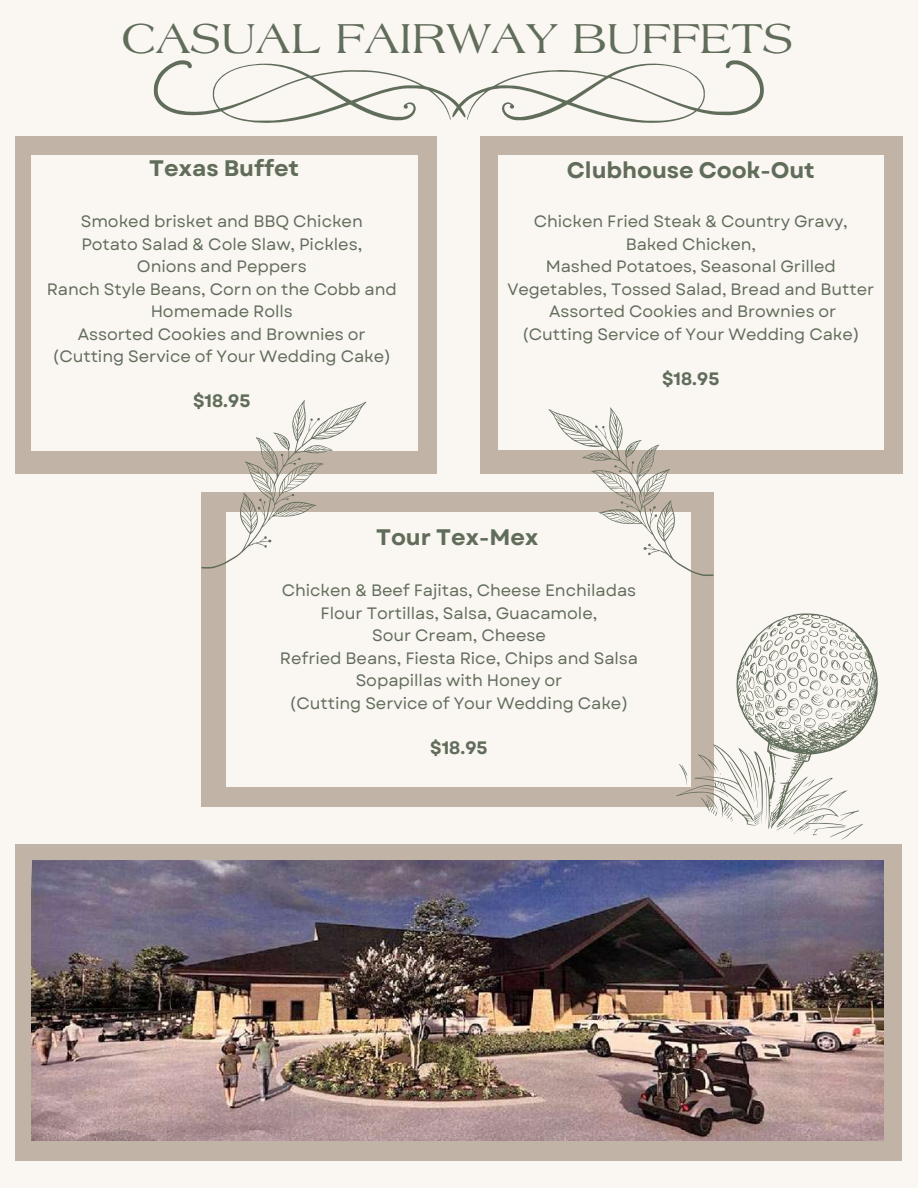
<style>
.page{position:relative;width:918px;height:1188px;background:#faf6f1}
.page>*{position:absolute;margin:0;border:0;box-sizing:border-box;transform-origin:0 0}
.t1{font:45px "Laguna";color:#616d5b}
.t2{font:700 22.5px "Garet";letter-spacing:-.005em;color:#616d5b}
.t3{font:700 18px "Garet";letter-spacing:-.005em;color:#616d5b}
.t4{font:16.5px/22.5px "Garet";letter-spacing:-.005em;color:#616d5b;text-align:center}
</style>
<div class="page">
<svg style="left:154px;top:60px;width:610px;height:63px"></svg>
<div style="left:15px;top:136px;width:422px;height:338px;background:#c2b3a7"></div>
<div style="left:31px;top:155px;width:386px;height:295px;background:#faf6f1"></div>
<div style="left:201px;top:492px;width:513px;height:314px;background:#c2b3a7"></div>
<div style="left:227px;top:512px;width:464px;height:275px;background:#faf6f1"></div>
<svg style="left:201px;top:400px;width:165px;height:169px"></svg>
<div style="left:480px;top:136px;width:422px;height:338px;background:#c2b3a7"></div>
<div style="left:498px;top:156px;width:386px;height:294px;background:#faf6f1"></div>
<svg style="left:549px;top:407px;width:165px;height:169px"></svg>
<div style="left:15px;top:845px;width:887px;height:316px;background:#c2b3a7"></div>
<img style="left:31px;top:860px;width:853px;height:281px">
<svg style="left:668px;top:613px;width:234px;height:232px"></svg>
<h1 class="t1" style="left:122px;top:20px;width:673px">CASUAL FAIRWAY BUFFETS</h1>
<h2 class="t2" style="left:149px;top:152px;width:151px">Texas Buffet</h2>
<h2 class="t2" style="left:567px;top:154px;width:249px">Clubhouse Cook-Out</h2>
<p class="t4" style="left:47px;top:210px;width:352px">Smoked brisket and BBQ Chicken<br>Potato Salad &amp; Cole Slaw, Pickles,<br>Onions and Peppers<br>Ranch Style Beans, Corn on the Cobb and<br>Homemade Rolls<br>Assorted Cookies and Brownies or (Cutting Service of Your Wedding Cake)</p>
<p class="t3" style="left:193px;top:388px;width:59px">$18.95</p>
<p class="t4" style="left:507px;top:210px;width:368px">Chicken Fried Steak &amp; Country Gravy, Baked Chicken,<br>Mashed Potatoes, Seasonal Grilled Vegetables, Tossed Salad, Bread and Butter Assorted Cookies and Brownies or<br>(Cutting Service of Your Wedding Cake)</p>
<p class="t3" style="left:662px;top:365px;width:59px">$18.95</p>
<h2 class="t2" style="left:376px;top:521px;width:164px">Tour Tex-Mex</h2>
<p class="t4" style="left:280px;top:579px;width:360px">Chicken &amp; Beef Fajitas, Cheese Enchiladas Flour Tortillas, Salsa, Guacamole,<br>Sour Cream, Cheese<br>Refried Beans, Fiesta Rice, Chips and Salsa Sopapillas with Honey or<br>(Cutting Service of Your Wedding Cake)</p>
<p class="t3" style="left:430px;top:734px;width:59px">$18.95</p>
</div>
